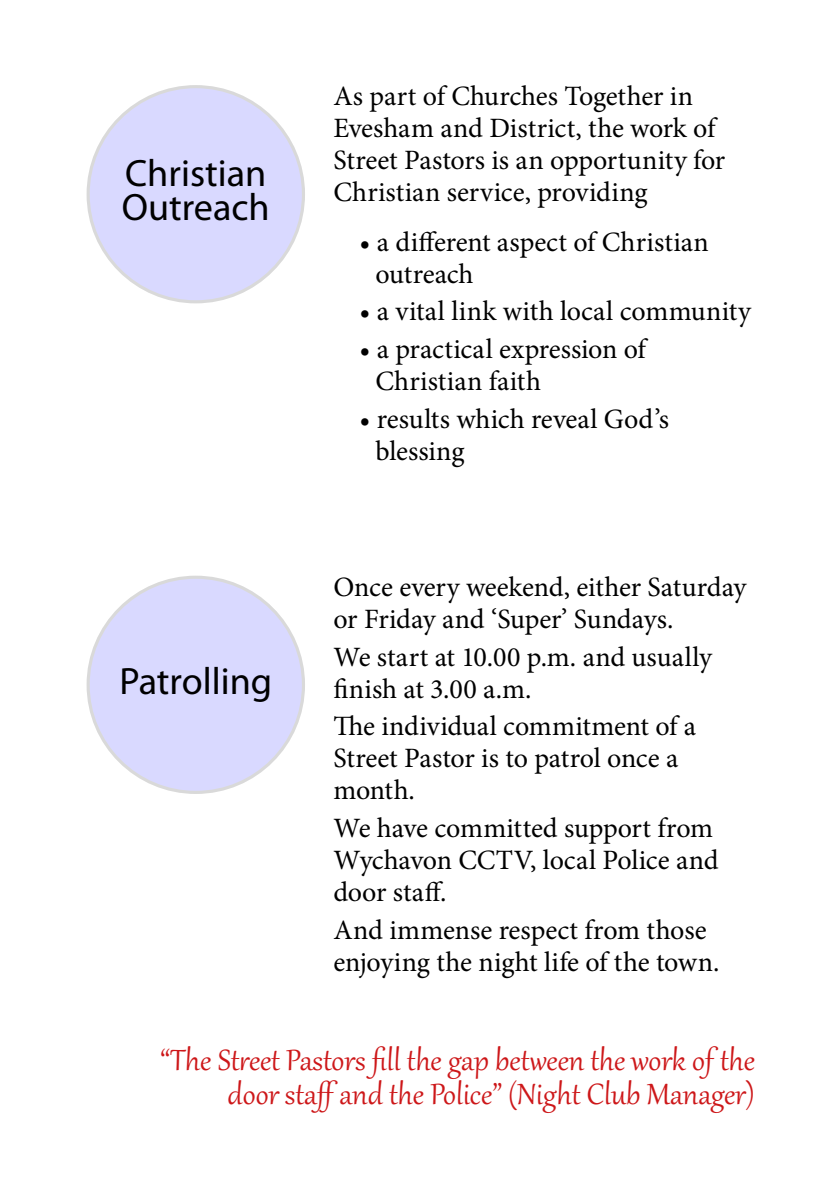
<style>
.page{position:relative;width:840px;height:1191px;background:#fff}
.page>*{position:absolute;margin:0;border:0;box-sizing:border-box;transform-origin:0 0}
.t1{font:38.2px/33.4px "Myriad Pro";color:#000}
.t2{font:36px/34px "Gabriola";color:#cd1719;text-align:right}
.t3{font:28px/32px "Minion Pro";color:#000}
</style>
<div class="page">
<div style="left:88px;top:87px;width:215px;height:215px;background:#d9d9ff;border-radius:50%"></div>
<div style="left:88px;top:577px;width:215px;height:215px;background:#d9d9ff;border-radius:50%"></div>
<h1 class="t1" style="left:122px;top:156px;width:149px">Christian<br>Outreach</h1>
<h1 class="t1" style="left:119px;top:663px;width:154px">Patrolling</h1>
<p class="t3" style="left:333px;top:81px;width:393px">As part of Churches Together in<br>Evesham and District, the work of<br>Street Pastors is an opportunity for<br>Christian service, providing</p>
<p class="t3" style="left:375px;top:226px;width:335px;text-indent:-16px">• a different aspect of Christian outreach</p>
<p class="t3" style="left:359px;top:295px;width:393px">• a vital link with local community</p>
<p class="t3" style="left:375px;top:333px;width:272px;text-indent:-16px">• a practical expression of<br>Christian faith</p>
<p class="t3" style="left:375px;top:403px;width:295px;text-indent:-16px">• results which reveal God’s blessing</p>
<p class="t3" style="left:333px;top:571px;width:414px">Once every weekend, either Saturday or Friday and ‘Super’ Sundays.</p>
<p class="t3" style="left:333px;top:641px;width:380px">We start at 10.00 p.m. and usually finish at 3.00 a.m.</p>
<p class="t3" style="left:333px;top:710px;width:364px">The individual commitment of a<br>Street Pastor is to patrol once a month.</p>
<p class="t3" style="left:333px;top:812px;width:386px">We have committed support from<br>Wychavon CCTV, local Police and door staff.</p>
<p class="t3" style="left:333px;top:914px;width:387px">And immense respect from those enjoying the night life of the town.</p>
<p class="t2" style="left:160px;top:1040px;width:596px">“The Street Pastors fill the gap between the work of the door staffand the Police” (Night Club Manager)</p>
</div>
